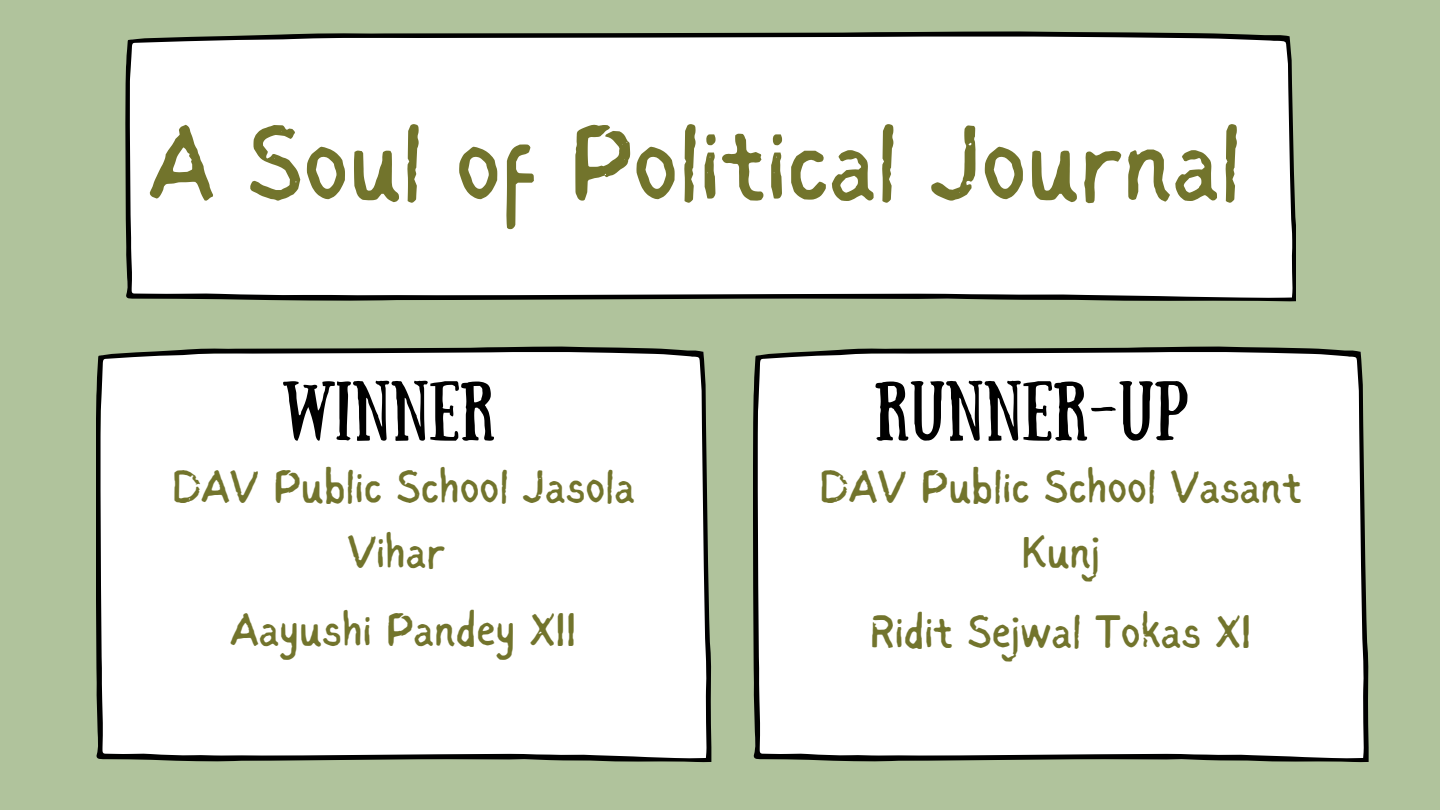
<style>
.page{position:relative;width:1440px;height:810px;background:#b0c39c}
.page>*{position:absolute;margin:0;border:0;box-sizing:border-box;transform-origin:0 0}
.t1{font:108px "Sigher";color:#72742c}
.t2{font:59.5px "Sunday";color:#000}
.t3{font:47px/65.2px "Sigher";color:#72742c;text-align:center}
</style>
<div class="page">
<div style="left:96px;top:347px;width:616px;height:415px;background:#fff"></div>
<div style="left:125px;top:31px;width:1171px;height:270px;background:#fff"></div>
<div style="left:753px;top:347px;width:616px;height:415px;background:#fff"></div>
<h1 class="t1" style="left:148px;top:119px;width:1094px">A Soul of Political Journal</h1>
<p class="t2" style="left:282px;top:369px;width:215px">WINNER</p>
<p class="t2" style="left:874px;top:369px;width:316px">RUNNER-UP</p>
<p class="t3" style="left:172px;top:457px;width:465px">DAV Public School Jasola<br>Vihar</p>
<p class="t3" style="left:819px;top:457px;width:484px">DAV Public School Vasant<br>Kunj</p>
<p class="t3" style="left:230px;top:600px;width:348px">Aayushi Pandey XII</p>
<p class="t3" style="left:870px;top:603px;width:383px">Ridit Sejwal Tokas XI</p>
</div>
